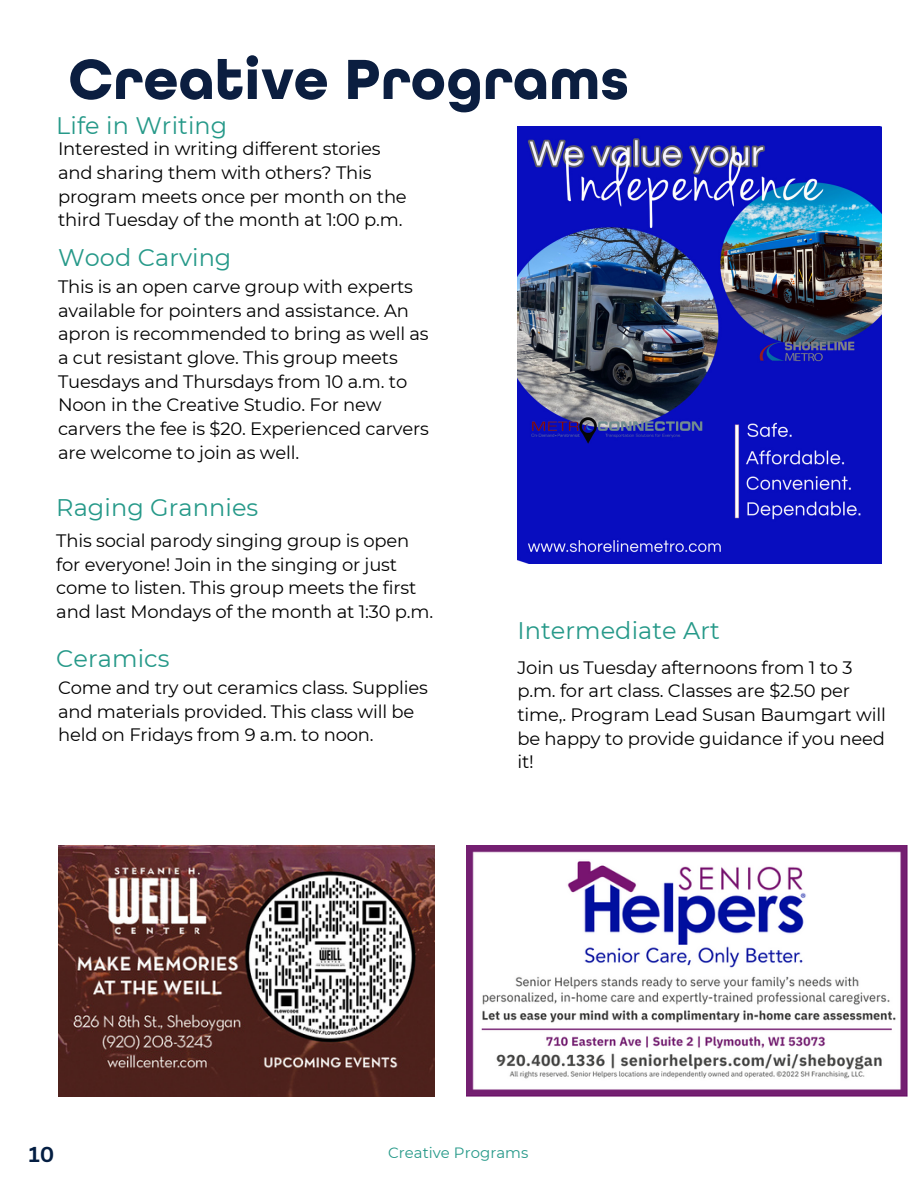
<style>
.page{position:relative;width:918px;height:1188px;background:#fff}
.page>*{position:absolute;margin:0;border:0;box-sizing:border-box;transform-origin:0 0}
.t1{font:24px "Montserrat";letter-spacing:.005em;color:#269989}
.t2{font:23.85px "Montserrat";letter-spacing:.005em;color:#269989}
.t3{font:700 21px "Canva Sans";color:#041e42}
.t4{font:18px/23.7px "Montserrat";letter-spacing:-.01em;color:#000}
.t5{font:14.85px "Montserrat";letter-spacing:.005em;color:#269989}
</style>
<div class="page">
<svg style="left:70px;top:55px;width:557px;height:57px"></svg>
<img style="left:466px;top:845px;width:441px;height:251px">
<img style="left:58px;top:845px;width:377px;height:251px">
<img style="left:517px;top:126px;width:365px;height:438px">
<p class="t2" style="left:56px;top:111px;width:172px">Life in Writing</p>
<p class="t4" style="left:58px;top:137px;width:350px">Interested in writing different stories and sharing them with others? This program meets once per month on the third Tuesday of the month at 1:00 p.m.</p>
<p class="t1" style="left:58px;top:243px;width:175px">Wood Carving</p>
<p class="t4" style="left:58px;top:275px;width:372px">This is an open carve group with experts available for pointers and assistance. An apron is recommended to bring as well as a cut resistant glove. This group meets Tuesdays and Thursdays from 10 a.m. to Noon in the Creative Studio. For new carvers the fee is $20. Experienced carvers are welcome to join as well.</p>
<p class="t1" style="left:56px;top:492px;width:204px">Raging Grannies</p>
<p class="t4" style="left:56px;top:529px;width:378px">This social parody singing group is open for everyone! Join in the singing or just come to listen. This group meets the first and last Mondays of the month at 1:30 p.m.</p>
<p class="t1" style="left:56px;top:644px;width:115px">Ceramics</p>
<p class="t4" style="left:58px;top:676px;width:371px">Come and try out ceramics class. Supplies and materials provided. This class will be held on Fridays from 9 a.m. to noon.</p>
<p class="t1" style="left:517px;top:616px;width:204px">Intermediate Art</p>
<p class="t4" style="left:517px;top:655px;width:337px">Join us Tuesday afternoons from 1 to 3</p>
<p class="t4" style="left:517px;top:679px;width:370px">p.m. for art class. Classes are $2.50 per time,. Program Lead Susan Baumgart will be happy to provide guidance if you need it!</p>
<p class="t3" style="left:29px;top:1140px;width:27px">10</p>
<p class="t5" style="left:388px;top:1144px;width:142px">Creative Programs</p>
</div>
